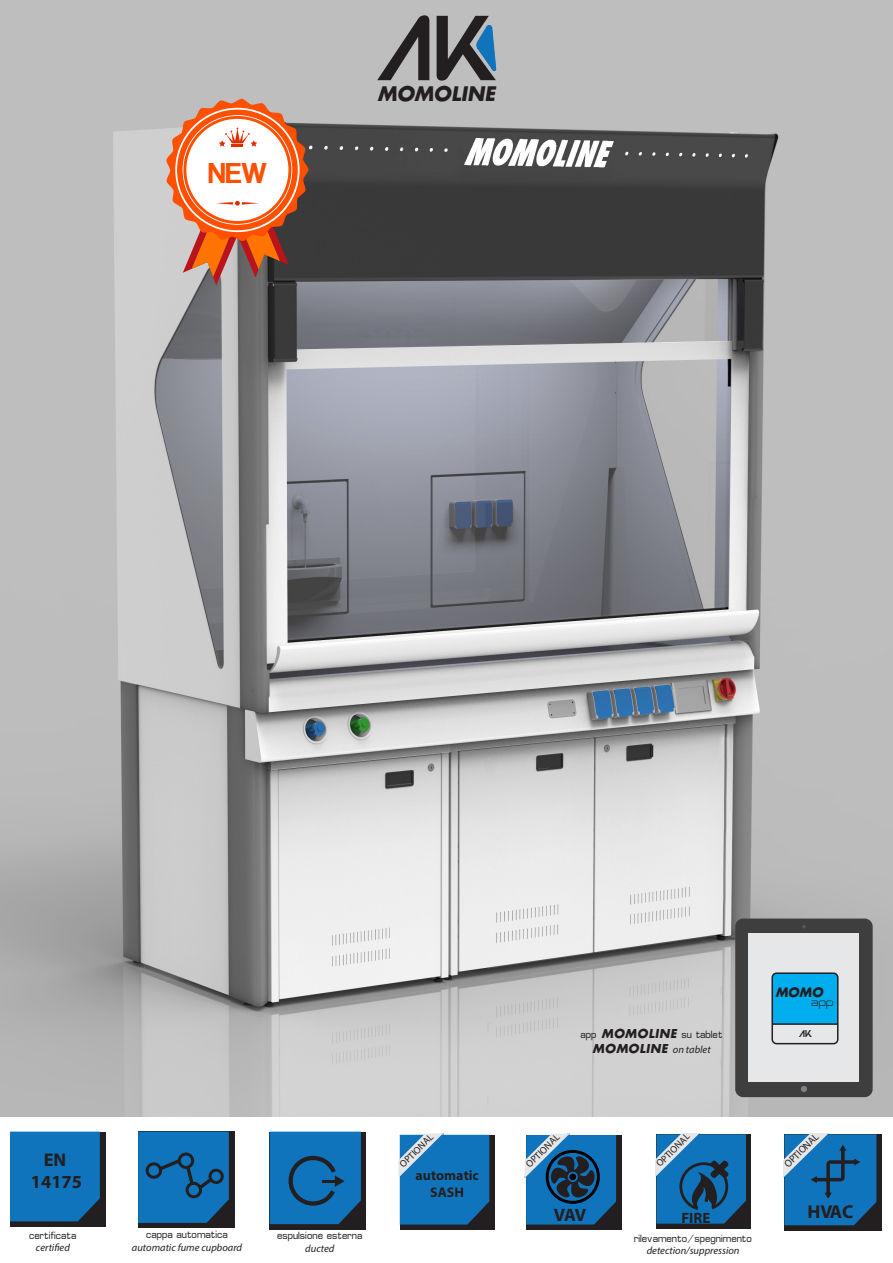
<style>
.page{position:relative;width:893px;height:1263px;background:#fff}
.page>*{position:absolute;margin:0;border:0;box-sizing:border-box;transform-origin:0 0}
.t1{font:82.5px "Strasua";color:#231f20}
.t2{font:29.7px "Coolvetica Rg";color:#ff4f00}
.t3{font:italic 19.65px "Futura Koyu";color:#231f20}
.t4{font:700 18.6px "Myriad Pro";color:#231f20}
.t5{font:700 18.45px/22px "Myriad Pro";color:#231f20;text-align:center}
.t6{font:700 18px "Myriad Pro";color:#231f20}
.t7{font:700 15px "Myriad Pro";color:#231f20}
.t8{font:700 13.95px/16.8px "Myriad Pro";color:#231f20;text-align:center}
.t9{font:italic 12.6px "Futura Koyu";color:#231f20}
.t10{font:12px "Euro Style Normal";letter-spacing:.04em;color:#231f20}
.t11{font:italic 12px "Futura Koyu";letter-spacing:.04em;color:#231f20}
.t12{font:italic 10.5px "Myriad Pro";color:#231f20}
.t13{font:10.5px "Neogrey";color:#231f20}
.t14{font:10.35px "Myriad Pro";color:#231f20;scale:.96 1}
.t15{font:9.9px "Myriad Pro";color:#231f20}
.t16{font:8.85px "Strasua";color:#231f20}
.s1{font-family:"Futura Koyu";font-style:italic}
.s2{font-family:"Myriad Pro";font-size:10.5px}
</style>
<div class="page">
<img style="left:0;top:0;width:893px;height:1116px">
<svg style="left:166px;top:99px;width:142px;height:186px"></svg>
<svg style="left:476px;top:25px;width:20px;height:46px"></svg>
<div style="left:10px;top:1131px;width:95px;height:95px;background:#231f20"></div>
<div style="left:10px;top:1131px;width:90px;height:90px;background:#1074bc"></div>
<div style="left:138px;top:1131px;width:96px;height:97px;background:#231f20"></div>
<svg style="left:138px;top:1131px;width:91px;height:92px;background:#1269a9"></svg>
<div style="left:270px;top:1131px;width:96px;height:98px;background:#231f20"></div>
<svg style="left:270px;top:1131px;width:91px;height:93px;background:#136cac"></svg>
<div style="left:526px;top:1135px;width:95px;height:95px;background:linear-gradient(to right,#231f20,#231f21)"></div>
<svg style="left:525px;top:1133px;width:91px;height:91px;background:#2a6fa2"></svg>
<div style="left:569px;top:1173px;width:7px;height:7px;background:#000;border-radius:50%"></div>
<div style="left:546px;top:1150px;width:54px;height:54px;border:3px solid #000;border-radius:50%"></div>
<div style="left:656px;top:1134px;width:95px;height:95px;background:#231f20"></div>
<svg style="left:655px;top:1133px;width:91px;height:90px;background:#2771a8"></svg>
<svg style="left:784px;top:1134px;width:98px;height:96px"></svg>
<svg style="left:783px;top:1133px;width:93px;height:92px;background:#2677b2"></svg>
<div style="left:400px;top:1135px;width:95px;height:95px;background:#231f20"></div>
<svg style="left:398px;top:1133px;width:91px;height:91px;background:#287ebd"></svg>
<div style="left:735px;top:918px;width:138px;height:179px;background:#3e3e3f;border-radius:8px"></div>
<div style="left:748px;top:934px;width:111px;height:148px;background:#e6e7e9"></div>
<svg style="left:801px;top:1086px;width:6px;height:6px"></svg>
<svg style="left:771px;top:972px;width:68px;height:73px"></svg>
<h2 class="t2" style="left:208px;top:156px;width:60px">NEW</h2>
<h1 class="t1" style="left:378px;top:1px;width:117px">AK</h1>
<h3 class="t3" style="left:378px;top:80px;width:119px">MOMOLINE</h3>
<h3 class="t5" style="left:31px;top:1148px;width:53px">EN<br>14175</h3>
<p class="t10" style="left:29px;top:1230px;width:48px">certificata</p>
<p class="t12" style="left:36px;top:1241px;width:35px">certified</p>
<p class="t10" style="left:146px;top:1230px;width:83px">cappa automatica</p>
<p class="t12" style="left:132px;top:1241px;width:112px">automatic fume cupboard</p>
<p class="t10" style="left:277px;top:1231px;width:86px">espulsione esterna</p>
<p class="t12" style="left:305px;top:1242px;width:31px">ducted</p>
<p class="t15" style="left:397px;top:1161px;width:44px;rotate:-45deg">OPTIONAL</p>
<p class="t8" style="left:416px;top:1166px;width:65px">automatic<br>SASH</p>
<p class="t10" style="left:581px;top:1030px;width:143px">app <span class="s1">MOMOLINE</span> su tablet</p>
<p class="t11" style="left:593px;top:1040px;width:120px">MOMOLINE <span class="s2">on tablet</span></p>
<p class="t9" style="left:775px;top:984px;width:49px">MOMO</p>
<p class="t13" style="left:812px;top:995px;width:24px">app</p>
<p class="t16" style="left:799px;top:1028px;width:14px">AK</p>
<p class="t15" style="left:523px;top:1161px;width:44px;rotate:-45deg">OPTIONAL</p>
<p class="t6" style="left:554px;top:1203px;width:34px">VAV</p>
<p class="t15" style="left:654px;top:1161px;width:44px;rotate:-45deg">OPTIONAL</p>
<p class="t14" style="left:781px;top:1161px;width:47px;rotate:-45deg">OPTIONAL</p>
<h3 class="t4" style="left:808px;top:1200px;width:47px">HVAC</h3>
<p class="t7" style="left:681px;top:1208px;width:31px">FIRE</p>
<p class="t10" style="left:634px;top:1233px;width:119px">rilevamento/spegnimento</p>
<p class="t12" style="left:647px;top:1244px;width:94px">detection/suppression</p>
</div>
